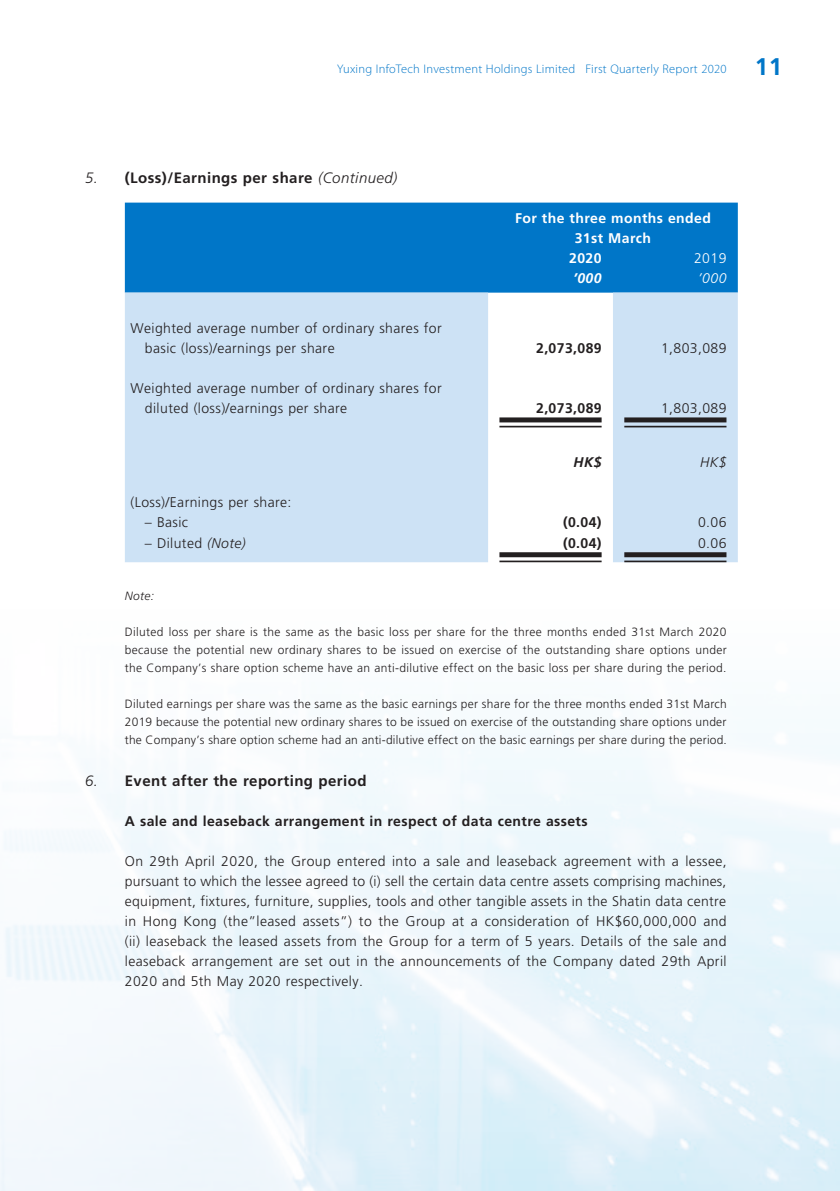
<style>
.page{position:relative;width:840px;height:1191px;background:#fff}
.page>*{position:absolute;margin:0;border:0;box-sizing:border-box;transform-origin:0 0}
.t1{font:700 15px "Frutiger LT Std";letter-spacing:.03em;color:#231f20}
.t2{font:300 14px/20px "Frutiger LT Std";letter-spacing:.03em;color:#231f20}
.t3{font:700 14px "Frutiger LT Std";letter-spacing:.03em;color:#231f20}
.t4{font:700 14px "Frutiger LT Std";letter-spacing:.03em;color:#fff}
.t5{font:300 14px "Frutiger LT Std";color:#fff}
.t6{font:italic 700 14px "Frutiger LT Std";color:#fff}
.t7{font:italic 300 14px "Frutiger LT Std";color:#fff}
.t8{font:italic 700 14px "Frutiger LT Std";color:#231f20}
.t9{font:italic 300 14px "Frutiger LT Std";color:#231f20}
.t10{font:300 12.4px "Myriad Pro";letter-spacing:.02em;color:#0076c8}
.t11{font:300 12px/18px "Frutiger LT Std";letter-spacing:.02em;color:#231f20;text-align:justify}
.t12{font:italic 300 12px "Frutiger LT Std";color:#231f20}
.s1{font-family:"Frutiger LT Std";font-weight:700;font-size:24px}
.s2{font-weight:300;font-style:italic}
.s3{font-style:italic}
</style>
<div class="page">
<div style="left:125px;top:203px;width:612px;height:90px;background:#0076c8"></div>
<svg style="left:125px;top:293px;width:612px;height:269px;fill:#cde2f5"></svg>
<div style="left:499px;top:417px;width:102px;height:5px;background:#231f20"></div>
<hr style="left:499px;top:426px;width:102px;height:1px;background:#231f20">
<div style="left:624px;top:417px;width:102px;height:5px;background:#231f20"></div>
<hr style="left:624px;top:426px;width:102px;height:1px;background:#231f20">
<div style="left:499px;top:552px;width:102px;height:5px;background:#231f20"></div>
<hr style="left:499px;top:560px;width:102px;height:2px;background:#231f20">
<div style="left:624px;top:552px;width:102px;height:5px;background:#231f20"></div>
<hr style="left:624px;top:560px;width:102px;height:2px;background:#231f20">
<p class="t10" style="left:337px;top:62px;width:446px">Yuxing InfoTech Investment Holdings Limited First Quarterly Report 2020 <span class="s1">11</span></p>
<p class="t1" style="left:85px;top:169px;width:313px"><span class="s2">5.</span> (Loss)/Earnings per share <span class="s2">(Continued)</span></p>
<p class="t2" style="left:145px;top:318px;width:298px;text-indent:-14px">Weighted average number of ordinary shares for basic (loss)/earnings per share</p>
<p class="t2" style="left:145px;top:378px;width:298px;text-indent:-14px">Weighted average number of ordinary shares for diluted (loss)/earnings per share</p>
<p class="t4" style="left:514px;top:209px;width:197px">For the three months ended</p>
<p class="t4" style="left:574px;top:229px;width:78px">31st March</p>
<p class="t4" style="left:569px;top:249px;width:34px">2020</p>
<p class="t5" style="left:693px;top:250px;width:34px">2019</p>
<p class="t6" style="left:573px;top:269px;width:30px">’000</p>
<p class="t7" style="left:697px;top:270px;width:30px">’000</p>
<p class="t3" style="left:536px;top:339px;width:67px">2,073,089</p>
<p class="t2" style="left:660px;top:338px;width:67px">1,803,089</p>
<p class="t3" style="left:536px;top:399px;width:67px">2,073,089</p>
<p class="t2" style="left:660px;top:398px;width:67px">1,803,089</p>
<p class="t8" style="left:573px;top:454px;width:30px">HK$</p>
<p class="t9" style="left:699px;top:454px;width:28px">HK$</p>
<p class="t2" style="left:130px;top:493px;width:162px">(Loss)/Earnings per share:</p>
<p class="t2" style="left:145px;top:513px;width:45px">– Basic</p>
<p class="t3" style="left:562px;top:514px;width:40px">(0.04)</p>
<p class="t2" style="left:697px;top:513px;width:30px">0.06</p>
<p class="t2" style="left:145px;top:533px;width:102px">– Diluted <span class="s3">(Note)</span></p>
<p class="t3" style="left:562px;top:534px;width:40px">(0.04)</p>
<p class="t2" style="left:697px;top:533px;width:30px">0.06</p>
<p class="t12" style="left:125px;top:589px;width:31px">Note:</p>
<p class="t11" style="left:125px;top:623px;width:603px">Diluted loss per share is the same as the basic loss per share for the three months ended 31st March 2020 because the potential new ordinary shares to be issued on exercise of the outstanding share options under the Company’s share option scheme have an anti-dilutive effect on the basic loss per share during the period.</p>
<p class="t11" style="left:125px;top:695px;width:603px">Diluted earnings per share was the same as the basic earnings per share for the three months ended 31st March 2019 because the potential new ordinary shares to be issued on exercise of the outstanding share options under the Company’s share option scheme had an anti-dilutive effect on the basic earnings per share during the period.</p>
<p class="t1" style="left:85px;top:772px;width:283px"><span class="s2">6.</span> Event after the reporting period</p>
<p class="t3" style="left:125px;top:813px;width:464px">A sale and leaseback arrangement in respect of data centre assets</p>
<p class="t2" style="left:125px;top:851px;width:603px;text-align:justify">On 29th April 2020, the Group entered into a sale and leaseback agreement with a lessee, pursuant to which the lessee agreed to (i) sell the certain data centre assets comprising machines, equipment, fixtures, furniture, supplies, tools and other tangible assets in the Shatin data centre in Hong Kong (the”leased assets”) to the Group at a consideration of HK$60,000,000 and (ii) leaseback the leased assets from the Group for a term of 5 years. Details of the sale and leaseback arrangement are set out in the announcements of the Company dated 29th April 2020 and 5th May 2020 respectively.</p>
</div>
